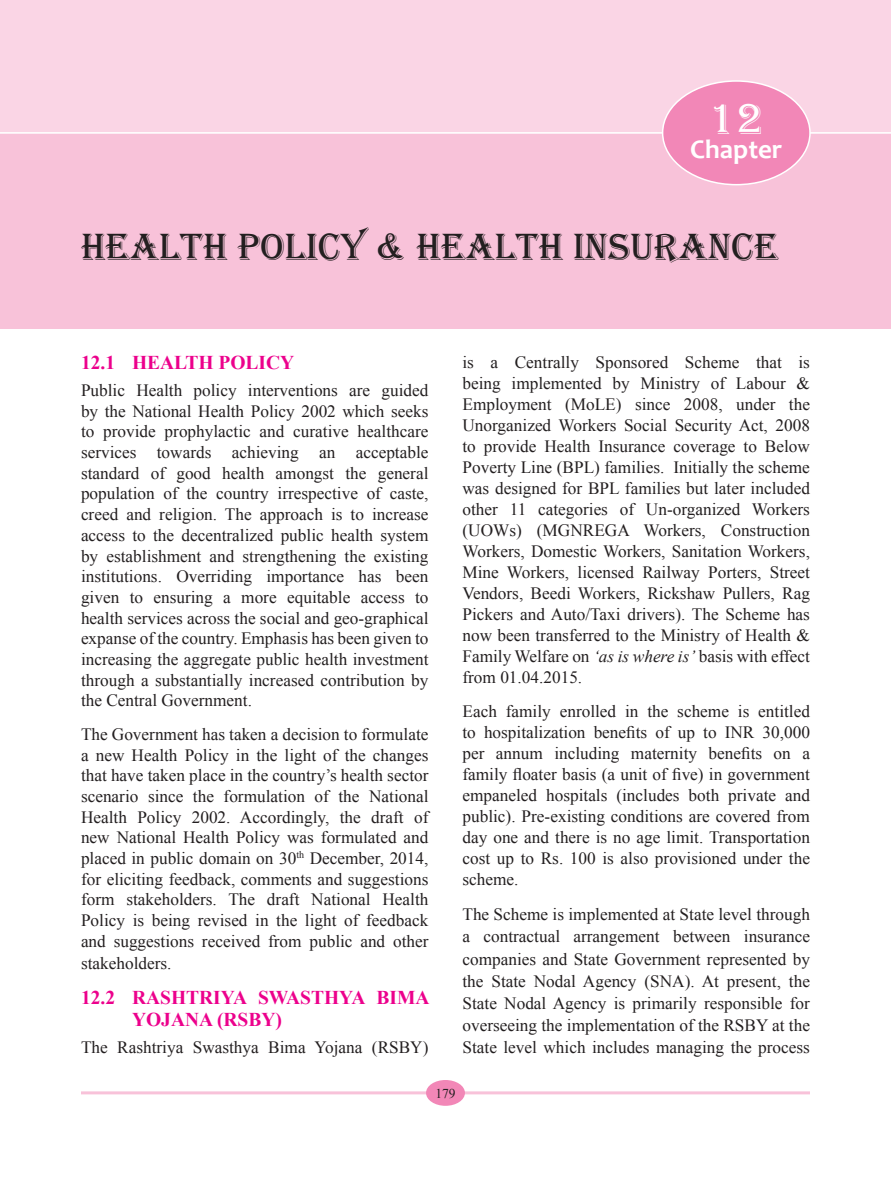
<style>
.page{position:relative;width:891px;height:1188px;background:#fff}
.page>*{position:absolute;margin:0;border:0;box-sizing:border-box;transform-origin:0 0}
.t1{font:45px "Algerian";color:#fff}
.t2{font:39px "Algerian";color:#231f20}
.t3{font:700 27px "Candara";color:#fff}
.t4{font:700 19.5px/22px "Times New Roman";color:#ec008c}
.t5{font:17.25px/21px "Times New Roman";color:#231f20;text-align:justify}
.t6{font:13.5px "Times New Roman";color:#231f20}
.s1{font-style:italic}
</style>
<div class="page">
<hr style="left:81px;top:1091px;width:729px;height:3px;background:#f8c2d9">
<div style="left:426px;top:1080px;width:39px;height:26px;background:#f287b7;border-radius:50%"></div>
<div style="left:0;top:0;width:891px;height:329px;background:#f8c2d9"></div>
<div style="left:0;top:0;width:891px;height:133px;background:#fad5e5"></div>
<hr style="left:0;top:132px;width:891px;height:2px;background:#fff">
<div style="left:663px;top:81px;width:147px;height:104px;background:#f287b7;border-radius:50%"></div>
<div style="left:662px;top:80px;width:149px;height:105px;border:2px solid #fff;border-radius:50%"></div>
<h1 class="t1" style="left:709px;top:94px;width:55px">12</h1>
<h3 class="t3" style="left:690px;top:132px;width:94px">Chapter</h3>
<h2 class="t2" style="left:81px;top:226px;width:699px">HEALTH POLICY &amp; HEALTH INSURANCE</h2>
<p class="t4" style="left:81px;top:351px;width:215px">12.1 HEALTH POLICY</p>
<p class="t5" style="left:81px;top:380px;width:349px">Public Health policy interventions are guided by the National Health Policy 2002 which seeks to provide prophylactic and curative healthcare services towards achieving an acceptable standard of good health amongst the general population of the country irrespective of caste, creed and religion. The approach is to increase access to the decentralized public health system by establishment and strengthening the existing institutions. Overriding importance has been given to ensuring a more equitable access to health services across the social and geo-graphical expanse of the country. Emphasis has been given to increasing the aggregate public health investment through a substantially increased contribution by the Central Government.</p>
<p class="t5" style="left:81px;top:723px;width:349px">The Government has taken a decision to formulate a new Health Policy in the light of the changes that have taken place in the country’s health sector scenario since the formulation of the National Health Policy 2002. Accordingly, the draft of new National Health Policy was formulated and placed in public domain on 30<sup>th</sup> December, 2014, for eliciting feedback, comments and suggestions form stakeholders. The draft National Health Policy is being revised in the light of feedback and suggestions received from public and other stakeholders.</p>
<p class="t4" style="left:132px;top:986px;width:299px;text-indent:-51px">12.2 RASHTRIYA SWASTHYA BIMA<br>YOJANA (RSBY)</p>
<p class="t5" style="left:81px;top:1036px;width:349px">The Rashtriya Swasthya Bima Yojana (RSBY)</p>
<p class="t5" style="left:463px;top:351px;width:349px">is a Centrally Sponsored Scheme that is being implemented by Ministry of Labour &amp; Employment (MoLE) since 2008, under the Unorganized Workers Social Security Act, 2008 to provide Health Insurance coverage to Below Poverty Line (BPL) families. Initially the scheme was designed for BPL families but later included other 11 categories of Un-organized Workers (UOWs) (MGNREGA Workers, Construction Workers, Domestic Workers, Sanitation Workers, Mine Workers, licensed Railway Porters, Street Vendors, Beedi Workers, Rickshaw Pullers, Rag Pickers and Auto/Taxi drivers). The Scheme has now been transferred to the Ministry of Health &amp; Family Welfare on <span class="s1">‘as is where is’</span> basis with effect from 01.04.2015.</p>
<p class="t5" style="left:463px;top:701px;width:349px">Each family enrolled in the scheme is entitled to hospitalization benefits of up to INR 30,000 per annum including maternity benefits on a family floater basis (a unit of five) in government empaneled hospitals (includes both private and public). Pre-existing conditions are covered from day one and there is no age limit. Transportation cost up to Rs. 100 is also provisioned under the scheme.</p>
<p class="t5" style="left:463px;top:903px;width:349px;line-height:22px">The Scheme is implemented at State level through a contractual arrangement between insurance companies and State Government represented by the State Nodal Agency (SNA). At present, the State Nodal Agency is primarily responsible for overseeing the implementation of the RSBY at the State level which includes managing the process</p>
<p class="t6" style="left:435px;top:1084px;width:22px">179</p>
</div>
